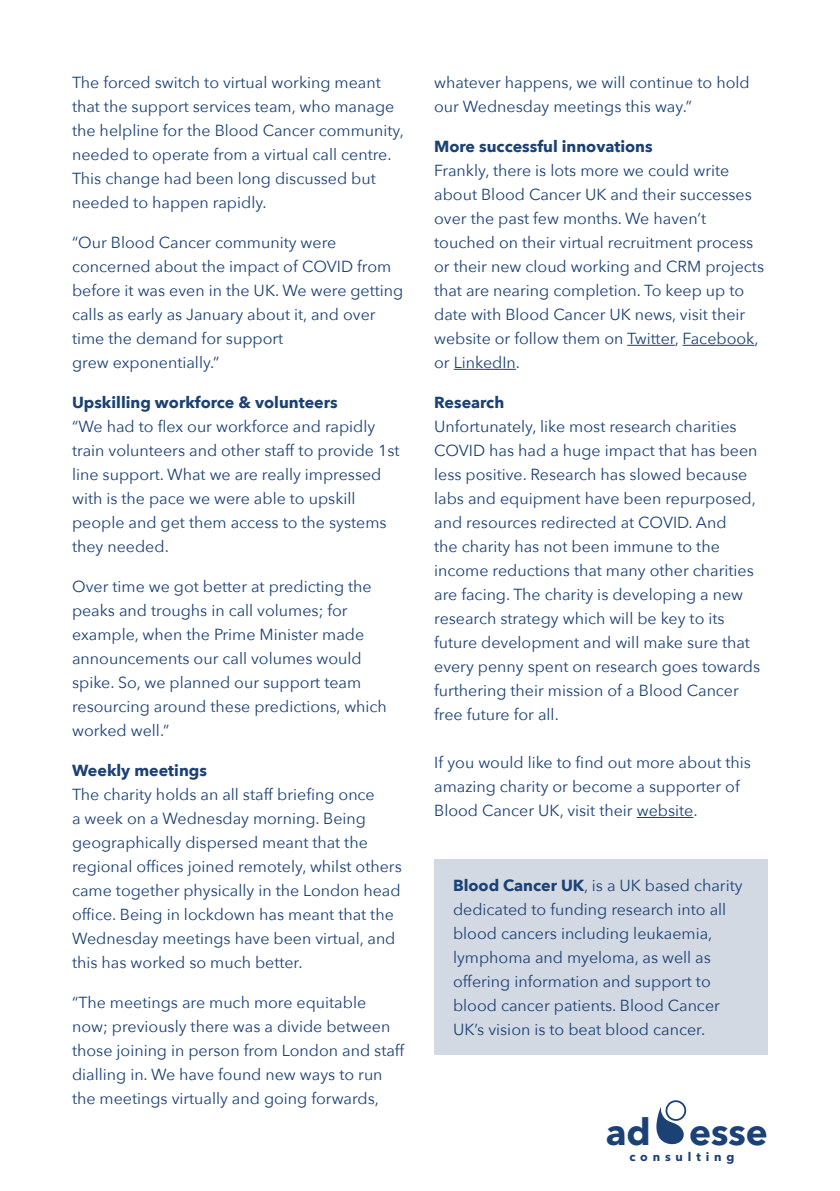
<style>
.page{position:relative;width:840px;height:1191px;background:#fff}
.page>*{position:absolute;margin:0;border:0;box-sizing:border-box;transform-origin:0 0}
.t1{font:700 36.8px "Avenir Next";color:#1b4175}
.t2{font:16px/24px "Avenir Next";color:#1b4175}
.t3{font:700 16px "Avenir Next";color:#1b4175}
.t4{font:700 12px "Avenir Next";letter-spacing:.4em;color:#1b4175}
.s1{font-weight:700}
</style>
<div class="page">
<hr style="left:626px;top:345px;width:48px;height:1px;background:#1b4175">
<hr style="left:682px;top:345px;width:72px;height:1px;background:#1b4175">
<hr style="left:453px;top:369px;width:62px;height:1px;background:#1b4175">
<hr style="left:636px;top:817px;width:57px;height:1px;background:#1b4175">
<div style="left:434px;top:859px;width:333px;height:195px;background:#d2d9e3"></div>
<svg style="left:656px;top:1100px;width:30px;height:45px"></svg>
<p class="t2" style="left:72px;top:70px;width:333px">The forced switch to virtual working meant that the support services team, who manage the helpline for the Blood Cancer community, needed to operate from a virtual call centre.<br>This change had been long discussed but needed to happen rapidly.</p>
<p class="t2" style="left:72px;top:230px;width:332px">“Our Blood Cancer community were concerned about the impact of COVID from before it was even in the UK. We were getting calls as early as January about it, and over time the demand for support</p>
<p class="t2" style="left:72px;top:350px;width:149px">grew exponentially.”</p>
<p class="t3" style="left:72px;top:389px;width:267px">Upskilling workforce &amp; volunteers</p>
<p class="t2" style="left:72px;top:414px;width:329px">“We had to flex our workforce and rapidly train volunteers and other staff to provide 1st line support. What we are really impressed with is the pace we were able to upskill people and get them access to the systems they needed.</p>
<p class="t2" style="left:72px;top:574px;width:316px">Over time we got better at predicting the peaks and troughs in call volumes; for example, when the Prime Minister made announcements our call volumes would spike. So, we planned our support team resourcing around these predictions, which worked well.”</p>
<p class="t3" style="left:72px;top:757px;width:136px">Weekly meetings</p>
<p class="t2" style="left:72px;top:782px;width:331px">The charity holds an all staff briefing once<br>a week on a Wednesday morning. Being geographically dispersed meant that the regional offices joined remotely, whilst others came together physically in the London head office. Being in lockdown has meant that the Wednesday meetings have been virtual, and this has worked so much better.</p>
<p class="t2" style="left:72px;top:990px;width:333px">“The meetings are much more equitable now; previously there was a divide between those joining in person from London and staff dialling in. We have found new ways to run the meetings virtually and going forwards,</p>
<p class="t2" style="left:434px;top:70px;width:317px">whatever happens, we will continue to hold our Wednesday meetings this way.”</p>
<p class="t3" style="left:434px;top:133px;width:220px">More successful innovations</p>
<p class="t2" style="left:434px;top:158px;width:331px">Frankly, there is lots more we could write about Blood Cancer UK and their successes over the past few months. We haven’t touched on their virtual recruitment process or their new cloud working and CRM projects that are nearing completion. To keep up to date with Blood Cancer UK news, visit their website or follow them on Twitter, Facebook, or LinkedIn.</p>
<p class="t3" style="left:434px;top:389px;width:71px">Research</p>
<p class="t2" style="left:434px;top:414px;width:327px">Unfortunately, like most research charities COVID has had a huge impact that has been less positive. Research has slowed because labs and equipment have been repurposed, and resources redirected at COVID. And<br>the charity has not been immune to the income reductions that many other charities are facing. The charity is developing a new research strategy which will be key to its future development and will make sure that every penny spent on research goes towards furthering their mission of a Blood Cancer free future for all.</p>
<p class="t2" style="left:434px;top:750px;width:318px">If you would like to find out more about this amazing charity or become a supporter of<br>Blood Cancer UK, visit their website.</p>
<p class="t2" style="left:453px;top:872px;width:291px"><span class="s1">Blood Cancer UK</span>, is a UK based charity dedicated to funding research into all blood cancers including leukaemia, lymphoma and myeloma, as well as offering information and support to blood cancer patients. Blood Cancer UK’s vision is to beat blood cancer.</p>
<p class="t1" style="left:605px;top:1099px;width:164px">ad esse</p>
<p class="t4" style="left:629px;top:1146px;width:106px">consulting</p>
</div>
